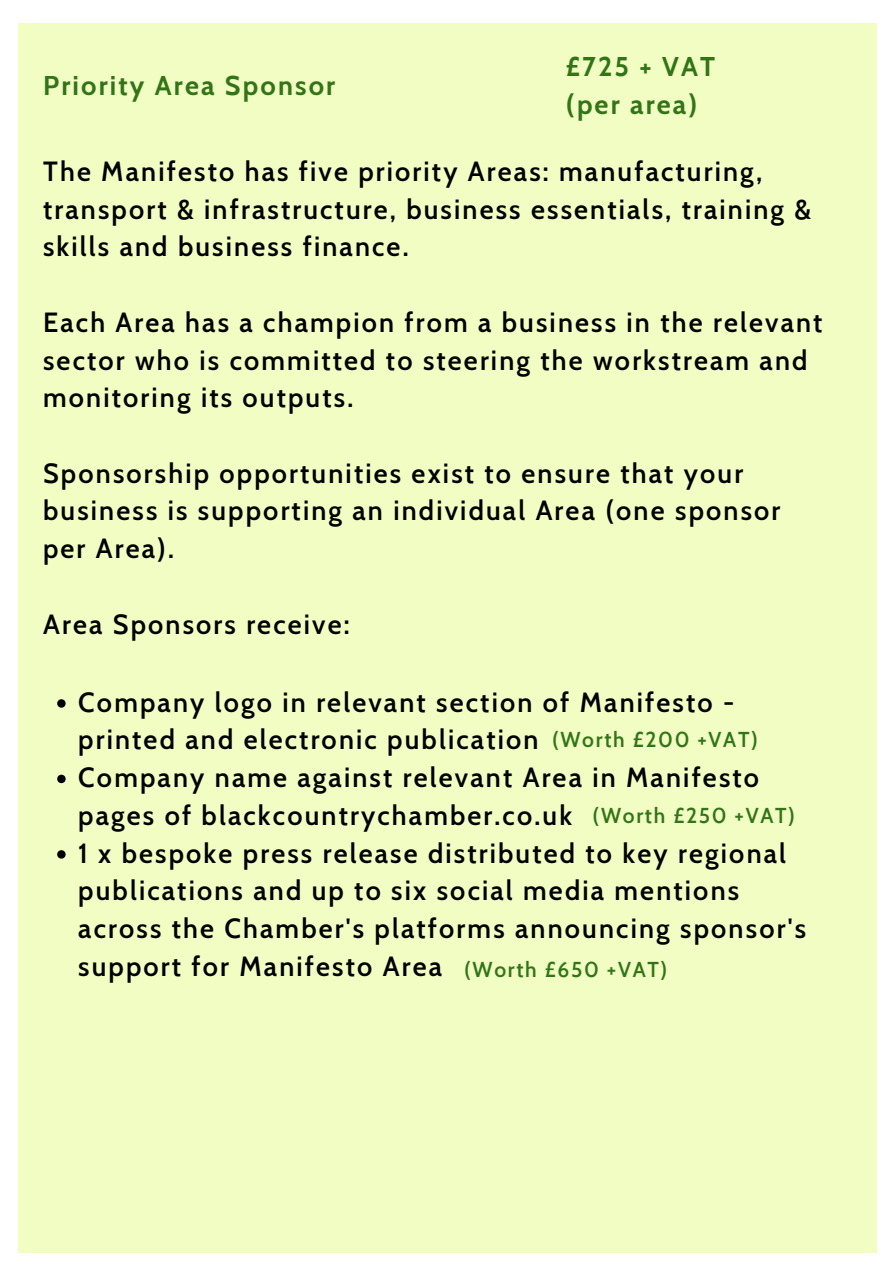
<style>
.page{position:relative;width:894px;height:1264px;background:#fff}
.page>*{position:absolute;margin:0;border:0;box-sizing:border-box;transform-origin:0 0}
.t1{font:600 27px/37.7px "Cabin";letter-spacing:.08em;color:#000}
.t2{font:700 27px/37.7px "Cabin";letter-spacing:.08em;color:#327416}
.t3{font:600 21px "Cabin";letter-spacing:.08em;color:#327416}
</style>
<div class="page">
<div style="left:18px;top:23px;width:858px;height:1229px;background:#f1fdc3"></div>
<svg style="left:57px;top:699px;width:9px;height:8px"></svg>
<svg style="left:57px;top:774px;width:9px;height:9px"></svg>
<svg style="left:57px;top:850px;width:9px;height:8px"></svg>
<p class="t2" style="left:43px;top:67px;width:293px">Priority Area Sponsor</p>
<p class="t2" style="left:566px;top:48px;width:151px">£725 + VAT (per area)</p>
<p class="t1" style="left:43px;top:152px;width:769px">The Manifesto has five priority Areas: manufacturing, transport &amp; infrastructure, business essentials, training &amp; skills and business finance.</p>
<p class="t1" style="left:43px;top:303px;width:780px">Each Area has a champion from a business in the relevant sector who is committed to steering the workstream and monitoring its outputs.</p>
<p class="t1" style="left:43px;top:454px;width:738px">Sponsorship opportunities exist to ensure that your business is supporting an individual Area (one sponsor per Area).</p>
<p class="t1" style="left:43px;top:605px;width:308px">Area Sponsors receive:</p>
<p class="t1" style="left:78px;top:683px;width:729px">Company logo in relevant section of Manifesto - printed and electronic publication<br>Company name against relevant Area in Manifesto pages of blackcountrychamber.co.uk<br>1 x bespoke press release distributed to key regional publications and up to six social media mentions across the Chamber's platforms announcing sponsor's support for Manifesto Area</p>
<p class="t3" style="left:552px;top:726px;width:207px">(Worth £200 +VAT)</p>
<p class="t3" style="left:592px;top:803px;width:204px">(Worth £250 +VAT)</p>
<p class="t3" style="left:464px;top:957px;width:205px">(Worth £650 +VAT)</p>
</div>
